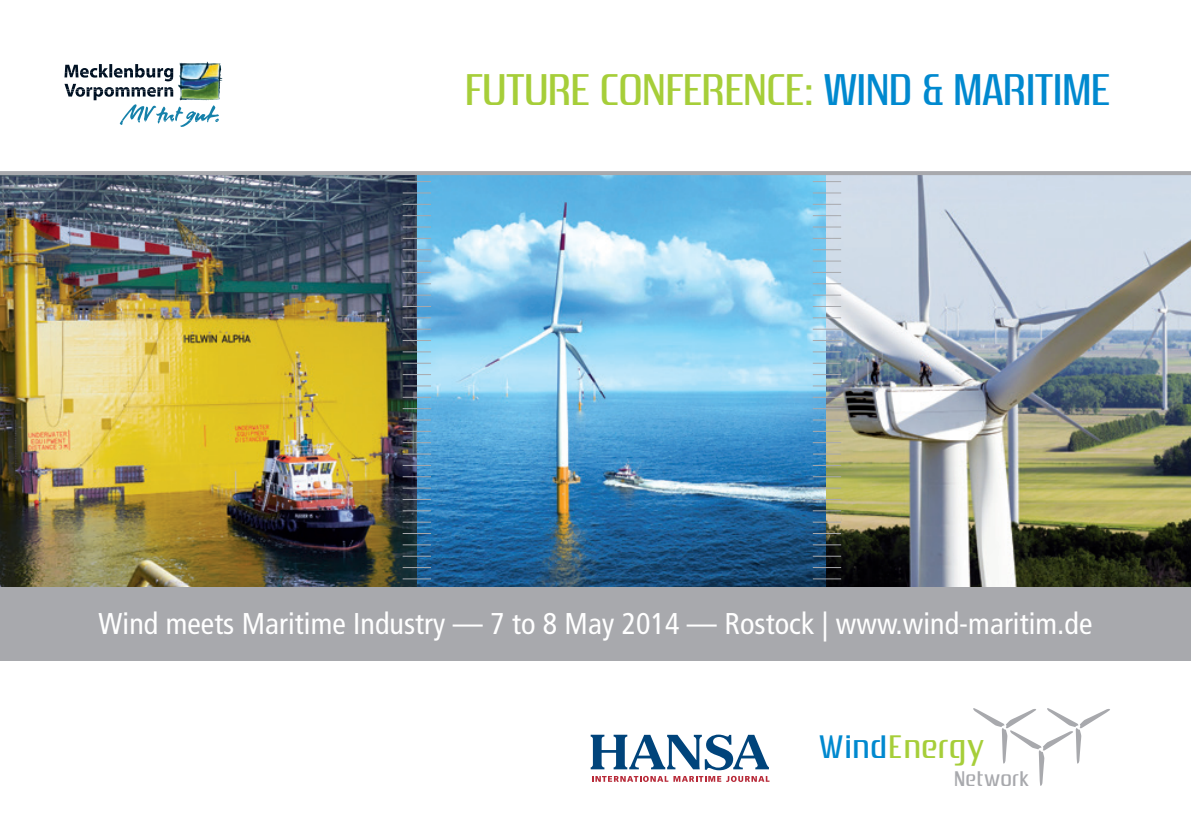
<style>
.page{position:relative;width:1191px;height:840px;background:#fff}
.page>*{position:absolute;margin:0;border:0;box-sizing:border-box;transform-origin:0 0}
.t1{font:44px "Zrnic Rg";color:#a6ce39}
.t2{font:39.6px "Zrnic";letter-spacing:.035em;color:#a6ce39}
.t3{font:condensed 30px "Frutiger";letter-spacing:.005em;color:#fff}
.t4{font:25.8px "Zrnic";letter-spacing:.035em;color:#a8a9ad}
.s1{color:#0089cf}
</style>
<div class="page">
<svg style="left:590px;top:734px;width:179px;height:35px"></svg>
<svg style="left:592px;top:775px;width:177px;height:6px"></svg>
<img style="left:64px;top:61px;width:155px;height:66px">
<svg style="left:973px;top:708px;width:137px;height:77px"></svg>
<img style="left:417px;top:175px;width:774px;height:411px">
<img style="left:0;top:175px;width:417px;height:411px">
<svg style="left:403px;top:181px;width:28px;height:1px"></svg>
<svg style="left:403px;top:192px;width:28px;height:1px"></svg>
<svg style="left:403px;top:204px;width:28px;height:1px"></svg>
<svg style="left:403px;top:215px;width:28px;height:1px"></svg>
<svg style="left:403px;top:226px;width:28px;height:1px"></svg>
<svg style="left:403px;top:238px;width:28px;height:1px"></svg>
<svg style="left:403px;top:249px;width:28px;height:1px"></svg>
<svg style="left:403px;top:260px;width:28px;height:1px"></svg>
<svg style="left:403px;top:272px;width:28px;height:1px"></svg>
<svg style="left:403px;top:283px;width:28px;height:1px"></svg>
<svg style="left:403px;top:294px;width:28px;height:1px"></svg>
<svg style="left:403px;top:306px;width:28px;height:1px"></svg>
<svg style="left:403px;top:317px;width:28px;height:1px"></svg>
<svg style="left:403px;top:328px;width:28px;height:1px"></svg>
<svg style="left:403px;top:340px;width:28px;height:1px"></svg>
<svg style="left:403px;top:351px;width:28px;height:1px"></svg>
<svg style="left:403px;top:362px;width:28px;height:1px"></svg>
<svg style="left:403px;top:374px;width:28px;height:1px"></svg>
<svg style="left:403px;top:385px;width:28px;height:1px"></svg>
<svg style="left:403px;top:396px;width:28px;height:1px"></svg>
<svg style="left:403px;top:408px;width:28px;height:1px"></svg>
<svg style="left:403px;top:419px;width:28px;height:1px"></svg>
<svg style="left:403px;top:430px;width:28px;height:1px"></svg>
<svg style="left:403px;top:442px;width:28px;height:1px"></svg>
<svg style="left:403px;top:453px;width:28px;height:1px"></svg>
<svg style="left:403px;top:464px;width:28px;height:1px"></svg>
<svg style="left:403px;top:476px;width:28px;height:1px"></svg>
<svg style="left:403px;top:487px;width:28px;height:1px"></svg>
<svg style="left:403px;top:498px;width:28px;height:1px"></svg>
<svg style="left:403px;top:510px;width:28px;height:1px"></svg>
<svg style="left:403px;top:521px;width:28px;height:1px"></svg>
<svg style="left:403px;top:532px;width:28px;height:1px"></svg>
<svg style="left:403px;top:544px;width:28px;height:1px"></svg>
<svg style="left:403px;top:555px;width:28px;height:1px"></svg>
<svg style="left:403px;top:566px;width:28px;height:1px"></svg>
<svg style="left:403px;top:578px;width:28px;height:1px"></svg>
<div style="left:0;top:586px;width:1191px;height:74px;background:#a8a9ad"></div>
<svg style="left:813px;top:181px;width:28px;height:1px"></svg>
<svg style="left:813px;top:192px;width:28px;height:1px"></svg>
<svg style="left:813px;top:204px;width:28px;height:1px"></svg>
<svg style="left:813px;top:215px;width:28px;height:1px"></svg>
<svg style="left:813px;top:226px;width:28px;height:1px"></svg>
<svg style="left:813px;top:238px;width:28px;height:1px"></svg>
<svg style="left:813px;top:249px;width:28px;height:1px"></svg>
<svg style="left:813px;top:260px;width:28px;height:1px"></svg>
<svg style="left:813px;top:272px;width:28px;height:1px"></svg>
<svg style="left:813px;top:283px;width:28px;height:1px"></svg>
<svg style="left:813px;top:294px;width:28px;height:1px"></svg>
<svg style="left:813px;top:306px;width:28px;height:1px"></svg>
<svg style="left:813px;top:317px;width:28px;height:1px"></svg>
<svg style="left:813px;top:328px;width:28px;height:1px"></svg>
<svg style="left:813px;top:340px;width:28px;height:1px"></svg>
<svg style="left:813px;top:351px;width:28px;height:1px"></svg>
<svg style="left:813px;top:362px;width:28px;height:1px"></svg>
<svg style="left:813px;top:374px;width:28px;height:1px"></svg>
<svg style="left:813px;top:385px;width:28px;height:1px"></svg>
<svg style="left:813px;top:396px;width:28px;height:1px"></svg>
<svg style="left:813px;top:408px;width:28px;height:1px"></svg>
<svg style="left:813px;top:419px;width:28px;height:1px"></svg>
<svg style="left:813px;top:430px;width:28px;height:1px"></svg>
<svg style="left:813px;top:442px;width:28px;height:1px"></svg>
<svg style="left:813px;top:453px;width:28px;height:1px"></svg>
<svg style="left:813px;top:464px;width:28px;height:1px"></svg>
<svg style="left:813px;top:476px;width:28px;height:1px"></svg>
<svg style="left:813px;top:487px;width:28px;height:1px"></svg>
<svg style="left:813px;top:498px;width:28px;height:1px"></svg>
<svg style="left:813px;top:510px;width:28px;height:1px"></svg>
<svg style="left:813px;top:521px;width:28px;height:1px"></svg>
<svg style="left:813px;top:532px;width:28px;height:1px"></svg>
<svg style="left:813px;top:544px;width:28px;height:1px"></svg>
<svg style="left:813px;top:555px;width:28px;height:1px"></svg>
<svg style="left:813px;top:566px;width:28px;height:1px"></svg>
<svg style="left:813px;top:578px;width:28px;height:1px"></svg>
<hr style="left:0;top:171px;width:1191px;height:4px;background:#a8a9ad">
<h1 class="t1" style="left:465px;top:64px;width:646px">FUTURE CONFERENCE: <span class="s1">WIND &amp; MARITIME</span></h1>
<p class="t3" style="left:99px;top:605px;width:995px">Wind meets Maritime Industry — 7 to 8 May 2014 — Rostock | www.wind-maritim.de</p>
<h2 class="t2" style="left:818px;top:726px;width:167px"><span class="s1">Wind</span>Energy</h2>
<p class="t4" style="left:954px;top:764px;width:76px">Network</p>
</div>
